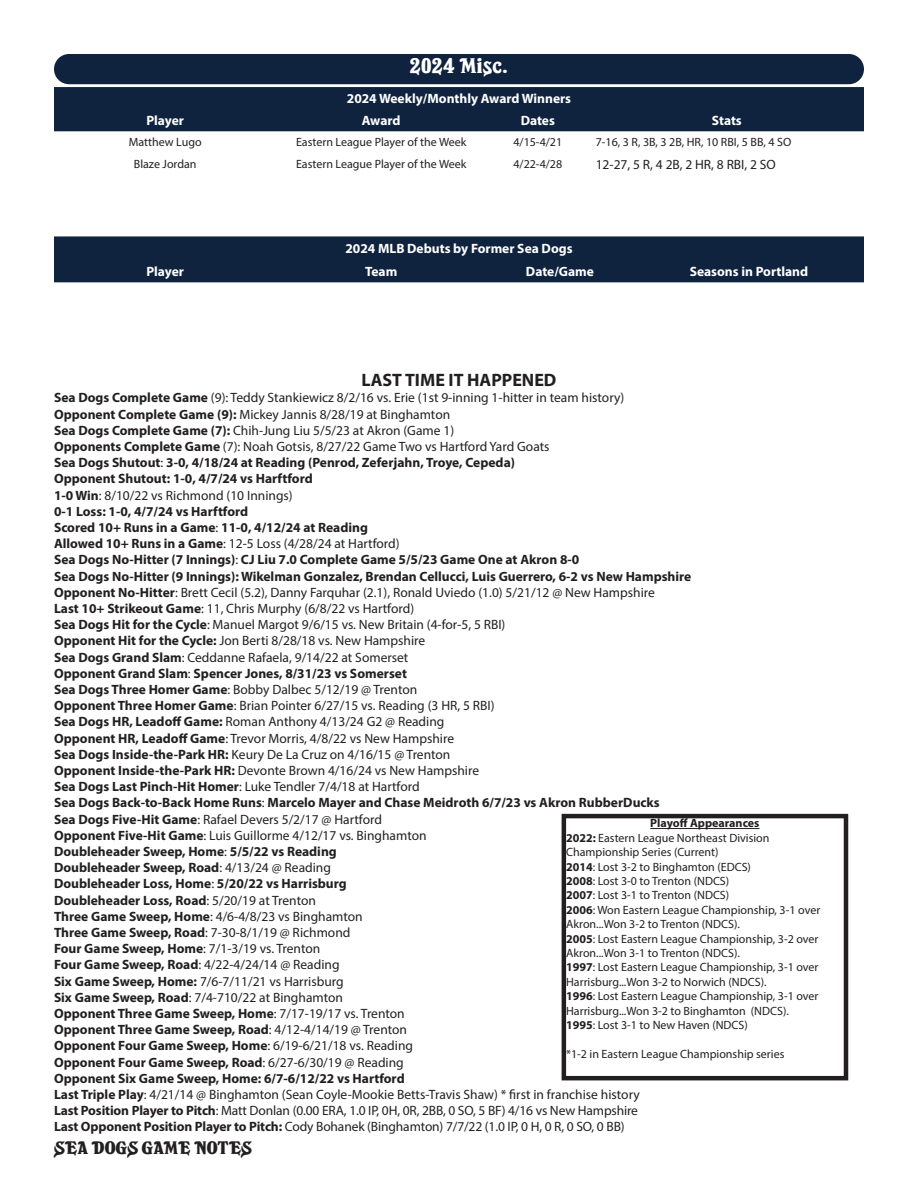
<style>
.page{position:relative;width:918px;height:1188px;background:#fff}
.page>*{position:absolute;margin:0;border:0;box-sizing:border-box;transform-origin:0 0}
.t1{font:21px "Sea Dogs";letter-spacing:.01em;color:#fff}
.t2{font:700 18px "Myriad Pro";color:#231f20}
.t3{font:18px "Sea Dogs";color:#231f20}
.t4{font:13.5px "Myriad Pro";color:#231f20}
.t5{font:700 13.5px "Myriad Pro";color:#231f20}
.t6{font:700 13.5px "Myriad Pro";color:#fff}
.t7{font:12px/14.4px "Myriad Pro";color:#231f20}
.t8{font:700 12px "Myriad Pro";color:#231f20}
.s1{font-weight:700}
.s2{font-weight:400}
</style>
<div class="page">
<div style="left:54px;top:87px;width:810px;height:44px;background:#0f223e"></div>
<hr style="left:650px;top:828px;width:110px;height:1px;background:#231f20">
<div style="left:562px;top:814px;width:286px;height:266px;border:4px solid #231f20"></div>
<div style="left:54px;top:236px;width:810px;height:46px;background:#0f223e"></div>
<div style="left:54px;top:54px;width:810px;height:30px;background:#0f223e;border-radius:15px"></div>
<p class="t1" style="left:410px;top:54px;width:99px">2024 Misc.</p>
<p class="t6" style="left:347px;top:90px;width:226px">2024 Weekly/Monthly Award Winners</p>
<p class="t6" style="left:146px;top:112px;width:39px">Player</p>
<p class="t6" style="left:362px;top:112px;width:40px">Award</p>
<p class="t6" style="left:521px;top:112px;width:36px">Dates</p>
<p class="t6" style="left:712px;top:112px;width:32px">Stats</p>
<p class="t7" style="left:129px;top:135px;width:74px">Matthew Lugo</p>
<p class="t7" style="left:296px;top:135px;width:172px">Eastern League Player of the Week</p>
<p class="t7" style="left:513px;top:135px;width:50px">4/15-4/21</p>
<p class="t7" style="left:596px;top:135px;width:197px">7-16, 3 R, 3B, 3 2B, HR, 10 RBI, 5 BB, 4 SO</p>
<p class="t7" style="left:134px;top:157px;width:64px">Blaze Jordan</p>
<p class="t7" style="left:296px;top:157px;width:172px">Eastern League Player of the Week</p>
<p class="t7" style="left:513px;top:157px;width:50px">4/22-4/28</p>
<p class="t4" style="left:596px;top:157px;width:182px">12-27, 5 R, 4 2B, 2 HR, 8 RBI, 2 SO</p>
<p class="t6" style="left:345px;top:239px;width:229px">2024 MLB Debuts by Former Sea Dogs</p>
<p class="t6" style="left:146px;top:263px;width:39px">Player</p>
<p class="t6" style="left:365px;top:263px;width:34px">Team</p>
<p class="t6" style="left:526px;top:263px;width:70px">Date/Game</p>
<p class="t6" style="left:690px;top:263px;width:120px">Seasons in Portland</p>
<p class="t2" style="left:361px;top:368px;width:197px">LAST TIME IT HAPPENED</p>
<p class="t4" style="left:54px;top:389px;width:572px"><span class="s1">Sea Dogs Complete Game</span> (9): Teddy Stankiewicz 8/2/16 vs. Erie (1st 9-inning 1-hitter in team history)</p>
<p class="t4" style="left:54px;top:406px;width:398px"><span class="s1">Opponent Complete Game (9):</span> Mickey Jannis 8/28/19 at Binghamton</p>
<p class="t4" style="left:54px;top:422px;width:402px"><span class="s1">Sea Dogs Complete Game (7):</span> Chih-Jung Liu 5/5/23 at Akron (Game 1)</p>
<p class="t4" style="left:54px;top:438px;width:497px"><span class="s1">Opponents Complete Game</span> (7): Noah Gotsis, 8/27/22 Game Two vs Hartford Yard Goats</p>
<p class="t5" style="left:54px;top:454px;width:463px">Sea Dogs Shutout<span class="s2">:</span> 3-0, 4/18/24 at Reading (Penrod, Zeferjahn, Troye, Cepeda)</p>
<p class="t5" style="left:54px;top:470px;width:260px">Opponent Shutout: 1-0, 4/7/24 vs Harftford</p>
<p class="t4" style="left:54px;top:487px;width:240px"><span class="s1">1-0 Win</span>: 8/10/22 vs Richmond (10 Innings)</p>
<p class="t5" style="left:54px;top:502px;width:196px">0-1 Loss: 1-0, 4/7/24 vs Harftford</p>
<p class="t5" style="left:54px;top:519px;width:315px">Scored 10+ Runs in a Game<span class="s2">:</span> 11-0, 4/12/24 at Reading</p>
<p class="t4" style="left:54px;top:535px;width:347px"><span class="s1">Allowed 10+ Runs in a Game</span>: 12-5 Loss (4/28/24 at Hartford)</p>
<p class="t5" style="left:54px;top:551px;width:527px">Sea Dogs No-Hitter (7 Innings)<span class="s2">:</span> CJ Liu 7.0 Complete Game 5/5/23 Game One at Akron 8-0</p>
<p class="t5" style="left:54px;top:567px;width:639px">Sea Dogs No-Hitter (9 Innings): Wikelman Gonzalez, Brendan Cellucci, Luis Guerrero, 6-2 vs New Hampshire</p>
<p class="t4" style="left:54px;top:584px;width:602px"><span class="s1">Opponent No-Hitter</span>: Brett Cecil (5.2), Danny Farquhar (2.1), Ronald Uviedo (1.0) 5/21/12 @ New Hampshire</p>
<p class="t4" style="left:54px;top:600px;width:362px"><span class="s1">Last 10+ Strikeout Game</span>: 11, Chris Murphy (6/8/22 vs Hartford)</p>
<p class="t4" style="left:54px;top:616px;width:453px"><span class="s1">Sea Dogs Hit for the Cycle</span>: Manuel Margot 9/6/15 vs. New Britain (4-for-5, 5 RBI)</p>
<p class="t4" style="left:54px;top:632px;width:373px"><span class="s1">Opponent Hit for the Cycle:</span> Jon Berti 8/28/18 vs. New Hampshire</p>
<p class="t4" style="left:54px;top:649px;width:356px"><span class="s1">Sea Dogs Grand Slam</span>: Ceddanne Rafaela, 9/14/22 at Somerset</p>
<p class="t5" style="left:54px;top:664px;width:354px">Opponent Grand Slam<span class="s2">:</span> Spencer Jones, 8/31/23 vs Somerset</p>
<p class="t4" style="left:54px;top:681px;width:365px"><span class="s1">Sea Dogs Three Homer Game</span>: Bobby Dalbec 5/12/19 @ Trenton</p>
<p class="t4" style="left:54px;top:697px;width:442px"><span class="s1">Opponent Three Homer Game</span>: Brian Pointer 6/27/15 vs. Reading (3 HR, 5 RBI)</p>
<p class="t4" style="left:54px;top:713px;width:392px"><span class="s1">Sea Dogs HR, Leadoff Game:</span> Roman Anthony 4/13/24 G2 @ Reading</p>
<p class="t4" style="left:54px;top:730px;width:402px"><span class="s1">Opponent HR, Leadoff Game</span>: Trevor Morris, 4/8/22 vs New Hampshire</p>
<p class="t4" style="left:54px;top:746px;width:398px"><span class="s1">Sea Dogs Inside-the-Park HR:</span> Keury De La Cruz on 4/16/15 @ Trenton</p>
<p class="t4" style="left:54px;top:762px;width:427px"><span class="s1">Opponent Inside-the-Park HR:</span> Devonte Brown 4/16/24 vs New Hampshire</p>
<p class="t4" style="left:54px;top:778px;width:367px"><span class="s1">Sea Dogs Last Pinch-Hit Homer</span>: Luke Tendler 7/4/18 at Hartford</p>
<p class="t5" style="left:54px;top:794px;width:607px">Sea Dogs Back-to-Back Home Runs<span class="s2">:</span> Marcelo Mayer and Chase Meidroth 6/7/23 vs Akron RubberDucks</p>
<p class="t4" style="left:54px;top:811px;width:329px"><span class="s1">Sea Dogs Five-Hit Game</span>: Rafael Devers 5/2/17 @ Hartford</p>
<p class="t4" style="left:54px;top:827px;width:374px"><span class="s1">Opponent Five-Hit Game</span>: Luis Guillorme 4/12/17 vs. Binghamton</p>
<p class="t5" style="left:54px;top:843px;width:284px">Doubleheader Sweep, Home<span class="s2">:</span> 5/5/22 vs Reading</p>
<p class="t5" style="left:54px;top:859px;width:278px">Doubleheader Sweep, Road<span class="s2">: 4/13/24 @ Reading</span></p>
<p class="t5" style="left:54px;top:875px;width:294px">Doubleheader Loss, Home<span class="s2">:</span> 5/20/22 vs Harrisburg</p>
<p class="t5" style="left:54px;top:891px;width:264px">Doubleheader Loss, Road<span class="s2">: 5/20/19 at Trenton</span></p>
<p class="t4" style="left:54px;top:908px;width:310px"><span class="s1">Three Game Sweep, Home</span>: 4/6-4/8/23 vs Binghamton</p>
<p class="t4" style="left:54px;top:924px;width:298px"><span class="s1">Three Game Sweep, Road</span>: 7-30-8/1/19 @ Richmond</p>
<p class="t4" style="left:54px;top:940px;width:268px"><span class="s1">Four Game Sweep, Home</span>: 7/1-3/19 vs. Trenton</p>
<p class="t4" style="left:54px;top:956px;width:287px"><span class="s1">Four Game Sweep, Road</span>: 4/22-4/24/14 @ Reading</p>
<p class="t4" style="left:54px;top:973px;width:291px"><span class="s1">Six Game Sweep, Home:</span> 7/6-7/11/21 vs Harrisburg</p>
<p class="t4" style="left:54px;top:989px;width:291px"><span class="s1">Six Game Sweep, Road</span>: 7/4-710/22 at Binghamton</p>
<p class="t5" style="left:54px;top:1005px;width:352px">Opponent Three Game Sweep, Home<span class="s2">: 7/17-19/17 vs. Trenton</span></p>
<p class="t5" style="left:54px;top:1021px;width:355px">Opponent Three Game Sweep, Road<span class="s2">: 4/12-4/14/19 @ Trenton</span></p>
<p class="t5" style="left:54px;top:1037px;width:361px">Opponent Four Game Sweep, Home<span class="s2">: 6/19-6/21/18 vs. Reading</span></p>
<p class="t5" style="left:54px;top:1053px;width:351px">Opponent Four Game Sweep, Road<span class="s2">: 6/27-6/30/19 @ Reading</span></p>
<p class="t5" style="left:54px;top:1069px;width:352px">Opponent Six Game Sweep, Home: 6/7-6/12/22 vs Hartford</p>
<p class="t4" style="left:54px;top:1086px;width:587px"><span class="s1">Last Triple Play</span>: 4/21/14 @ Binghamton (Sean Coyle-Mookie Betts-Travis Shaw) * first in franchise history</p>
<p class="t4" style="left:54px;top:1102px;width:586px"><span class="s1">Last Position Player to Pitch</span>: Matt Donlan (0.00 ERA, 1.0 IP, 0H, 0R, 2BB, 0 SO, 5 BF) 4/16 vs New Hampshire</p>
<p class="t4" style="left:54px;top:1118px;width:572px"><span class="s1">Last Opponent Position Player to Pitch:</span> Cody Bohanek (Binghamton) 7/7/22 (1.0 IP, 0 H, 0 R, 0 SO, 0 BB)</p>
<p class="t8" style="left:650px;top:815px;width:111px">Playoff Appearances</p>
<p class="t7" style="left:566px;top:830px;width:205px"><span class="s1">2022:</span> Eastern League Northeast Division<br>Championship Series (Current)</p>
<p class="t7" style="left:566px;top:859px;width:186px"><span class="s1">2014</span>: Lost 3-2 to Binghamton (EDCS)</p>
<p class="t7" style="left:566px;top:874px;width:165px"><span class="s1">2008</span>: Lost 3-0 to Trenton (NDCS)</p>
<p class="t7" style="left:566px;top:888px;width:165px"><span class="s1">2007</span>: Lost 3-1 to Trenton (NDCS)</p>
<p class="t7" style="left:566px;top:902px;width:256px"><span class="s1">2006</span>: Won Eastern League Championship, 3-1 over<br>Akron...Won 3-2 to Trenton (NDCS).</p>
<p class="t7" style="left:566px;top:931px;width:254px"><span class="s1">2005</span>: Lost Eastern League Championship, 3-2 over<br>Akron...Won 3-1 to Trenton (NDCS).</p>
<p class="t7" style="left:566px;top:960px;width:254px"><span class="s1">1997</span>: Lost Eastern League Championship, 3-1 over<br>Harrisburg...Won 3-2 to Norwich (NDCS).</p>
<p class="t7" style="left:566px;top:989px;width:254px"><span class="s1">1996</span>: Lost Eastern League Championship, 3-1 over<br>Harrisburg...Won 3-2 to Binghamton (NDCS).</p>
<p class="t7" style="left:566px;top:1018px;width:183px"><span class="s1">1995</span>: Lost 3-1 to New Haven (NDCS)</p>
<p class="t7" style="left:566px;top:1046px;width:220px">*1-2 in Eastern League Championship series</p>
<h2 class="t3" style="left:54px;top:1138px;width:200px">SEA DOGS GAME NOTES</h2>
</div>
